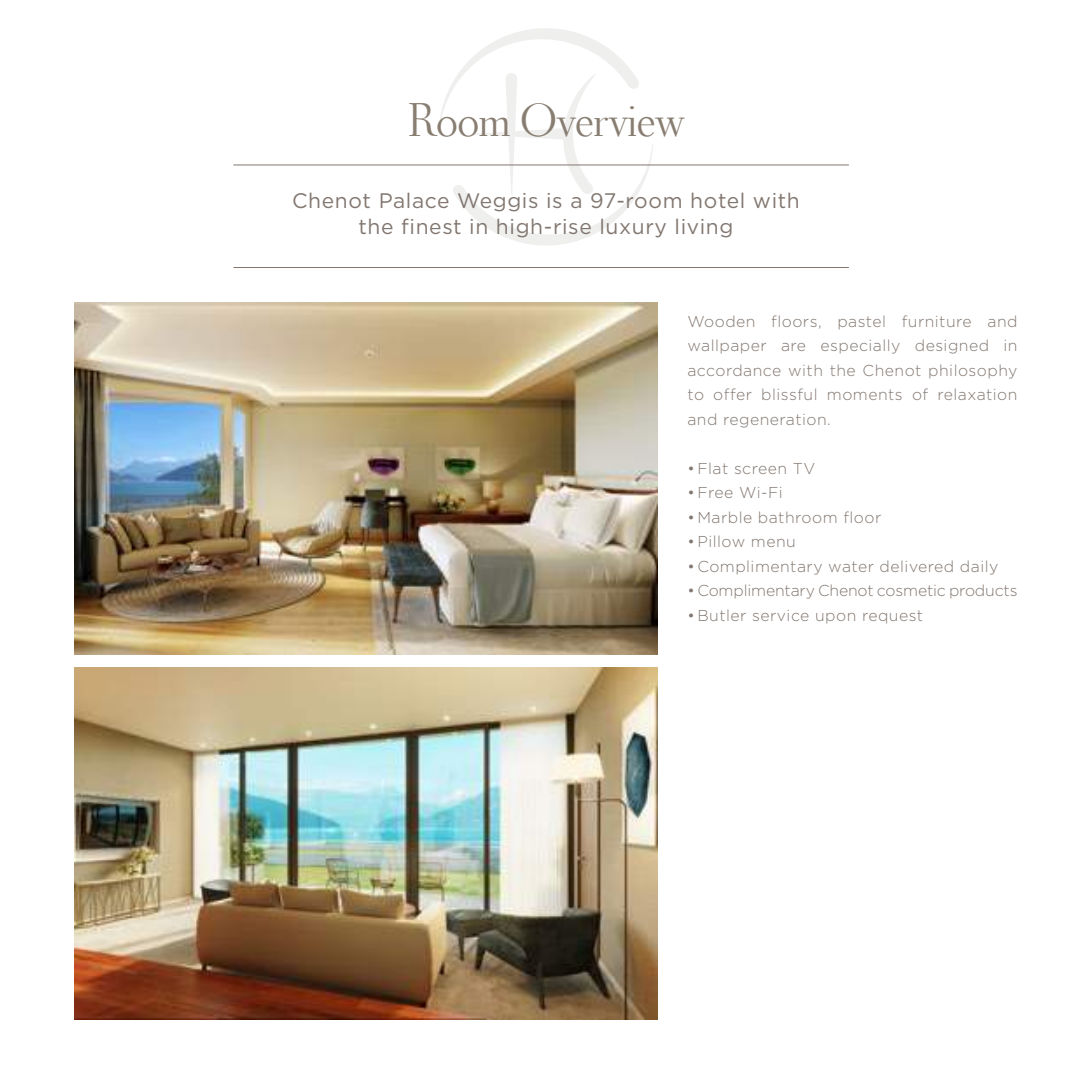
<style>
.page{position:relative;width:1092px;height:1092px;background:#fff}
.page>*{position:absolute;margin:0;border:0;box-sizing:border-box;transform-origin:0 0}
.t1{font:49px "Didot Headline";color:#887d71}
.t2{font:21px/26.2px "Gotham";letter-spacing:.03em;color:#827770;text-align:center}
.t3{font:300 15.75px/24.5px "Gotham";letter-spacing:.03em;color:#827770;text-align:justify}
.t4{font:300 15.75px "Gotham";letter-spacing:-.01em;color:#827770}
</style>
<div class="page">
<img style="left:74px;top:303px;width:583px;height:351px">
<img style="left:74px;top:667px;width:583px;height:351px">
<svg style="left:439px;top:28px;width:214px;height:218px"></svg>
<hr style="left:233px;top:164px;width:615px;height:1px;background:#827770">
<hr style="left:233px;top:267px;width:615px;height:1px;background:#827770">
<h1 class="t1" style="left:408px;top:87px;width:278px">Room Overview</h1>
<h2 class="t2" style="left:292px;top:186px;width:509px">Chenot Palace Weggis is a 97-room hotel with the finest in high-rise luxury living</h2>
<p class="t3" style="left:687px;top:308px;width:331px">Wooden floors, pastel furniture and wallpaper are especially designed in accordance with the Chenot philosophy to offer blissful moments of relaxation and regeneration.</p>
<p class="t3" style="left:687px;top:455px;width:129px">•Flat screen TV</p>
<p class="t3" style="left:687px;top:480px;width:97px">•Free Wi-Fi</p>
<p class="t3" style="left:687px;top:504px;width:195px">• Marble bathroom floor</p>
<p class="t3" style="left:687px;top:529px;width:110px">•Pillow menu</p>
<p class="t3" style="left:687px;top:553px;width:312px">• Complimentary water delivered daily</p>
<p class="t4" style="left:687px;top:580px;width:331px">• Complimentary Chenot cosmetic products</p>
<p class="t3" style="left:687px;top:602px;width:237px">• Butler service upon request</p>
</div>
